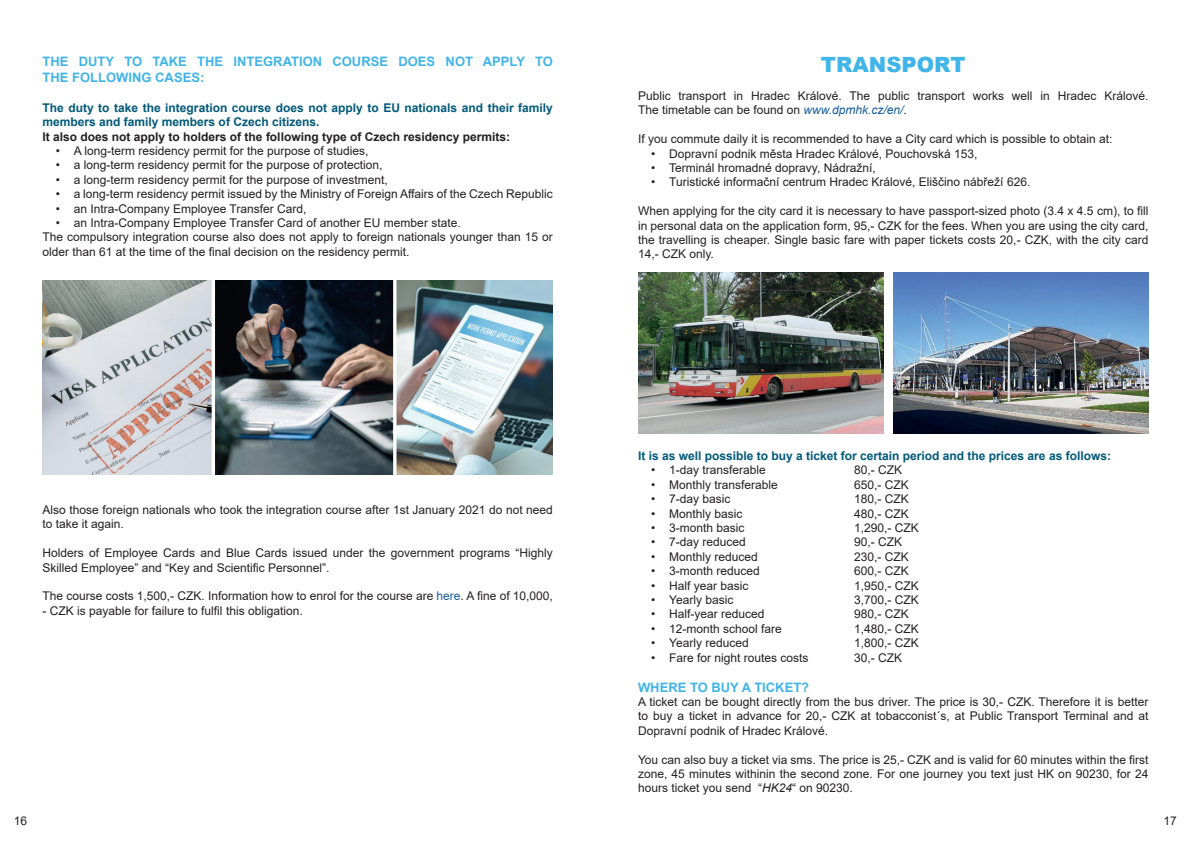
<style>
.page{position:relative;width:1191px;height:842px;background:#fff}
.page>*{position:absolute;margin:0;border:0;box-sizing:border-box;transform-origin:0 0}
.t1{font:900 21px "Arial";color:#40b5e7}
.t2{font:700 13px/15.6px "Arial";color:#41b4e7}
.t3{font:12px/14.4px "Arial";color:#231f20}
.t4{font:700 12px/14.4px "Arial";color:#015979}
.t5{font:700 12px "Arial";color:#231f20}
.s1{color:#175d9e}
.s2{font-style:italic;color:#175d9e}
.s3{font-style:italic}
</style>
<div class="page">
<img style="left:638px;top:273px;width:245px;height:161px">
<img style="left:893px;top:273px;width:255px;height:161px">
<img style="left:43px;top:280px;width:510px;height:194px">
<p class="t2" style="left:43px;top:54px;width:512px">THE DUTY TO TAKE THE INTEGRATION COURSE DOES NOT APPLY TO<br>THE FOLLOWING CASES:</p>
<p class="t4" style="left:43px;top:100px;width:512px">The duty to take the integration course does not apply to EU nationals and their family members and family members of Czech citizens.</p>
<p class="t5" style="left:43px;top:128px;width:469px">It also does not apply to holders of the following type of Czech residency permits:</p>
<p class="t3" style="left:56px;top:143px;width:314px">• A long-term residency permit for the purpose of studies,</p>
<p class="t3" style="left:56px;top:158px;width:328px">• a long-term residency permit for the purpose of protection,</p>
<p class="t3" style="left:56px;top:172px;width:334px">• a long-term residency permit for the purpose of investment,</p>
<p class="t3" style="left:56px;top:187px;width:499px">• a long-term residency permit issued by the Ministry of Foreign Affairs of the Czech Republic</p>
<p class="t3" style="left:56px;top:201px;width:252px">• an Intra-Company Employee Transfer Card,</p>
<p class="t3" style="left:43px;top:215px;width:512px;text-indent:13px">• an Intra-Company Employee Transfer Card of another EU member state.<br>The compulsory integration course also does not apply to foreign nationals younger than 15 or older than 61 at the time of the final decision on the residency permit.</p>
<p class="t3" style="left:43px;top:503px;width:512px">Also those foreign nationals who took the integration course after 1st January 2021 do not need to take it again.</p>
<p class="t3" style="left:43px;top:546px;width:512px">Holders of Employee Cards and Blue Cards issued under the government programs “Highly<br>Skilled Employee” and “Key and Scientific Personnel”.</p>
<p class="t3" style="left:43px;top:589px;width:512px">The course costs 1,500,- CZK. Information how to enrol for the course are <span class="s1">here</span>. A fine of 10,000,</p>
<p class="t3" style="left:43px;top:603px;width:262px">- CZK is payable for failure to fulfil this obligation.</p>
<p class="t3" style="left:14px;top:813px;width:15px">16</p>
<h1 class="t1" style="left:821px;top:49px;width:146px">TRANSPORT</h1>
<p class="t3" style="left:638px;top:88px;width:512px">Public transport in Hradec Králové. The public transport works well in Hradec Králové.<br>The timetable can be found on <span class="s2">www.dpmhk.cz/en/</span>.</p>
<p class="t3" style="left:638px;top:132px;width:476px">If you commute daily it is recommended to have a City card which is possible to obtain at:</p>
<p class="t3" style="left:651px;top:146px;width:328px">• Dopravní podnik města Hradec Králové, Pouchovská 153,</p>
<p class="t3" style="left:651px;top:160px;width:226px">• Terminál hromadné dopravy, Nádražní,</p>
<p class="t3" style="left:651px;top:175px;width:381px">• Turistické informační centrum Hradec Králové, Eliščino nábřeží 626.</p>
<p class="t3" style="left:638px;top:204px;width:512px;text-align:justify">When applying for the city card it is necessary to have passport-sized photo (3.4 x 4.5 cm), to fill in personal data on the application form, 95,- CZK for the fees. When you are using the city card, the travelling is cheaper. Single basic fare with paper tickets costs 20,- CZK, with the city card 14,- CZK only.</p>
<p class="t4" style="left:638px;top:449px;width:474px">It is as well possible to buy a ticket for certain period and the prices are as follows:</p>
<p class="t3" style="left:651px;top:463px;width:116px">• 1-day transferable</p>
<p class="t3" style="left:854px;top:463px;width:50px">80,- CZK</p>
<p class="t3" style="left:651px;top:477px;width:128px">• Monthly transferable</p>
<p class="t3" style="left:854px;top:477px;width:56px">650,- CZK</p>
<p class="t3" style="left:651px;top:492px;width:81px">• 7-day basic</p>
<p class="t3" style="left:854px;top:492px;width:56px">180,- CZK</p>
<p class="t3" style="left:651px;top:506px;width:93px">• Monthly basic</p>
<p class="t3" style="left:854px;top:506px;width:56px">480,- CZK</p>
<p class="t3" style="left:651px;top:520px;width:95px">• 3-month basic</p>
<p class="t3" style="left:854px;top:520px;width:66px">1,290,- CZK</p>
<p class="t3" style="left:651px;top:535px;width:96px">• 7-day reduced</p>
<p class="t3" style="left:854px;top:535px;width:50px">90,- CZK</p>
<p class="t3" style="left:651px;top:549px;width:108px">• Monthly reduced</p>
<p class="t3" style="left:854px;top:549px;width:56px">230,- CZK</p>
<p class="t3" style="left:651px;top:564px;width:110px">• 3-month reduced</p>
<p class="t3" style="left:854px;top:564px;width:56px">600,- CZK</p>
<p class="t3" style="left:651px;top:578px;width:99px">• Half year basic</p>
<p class="t3" style="left:854px;top:578px;width:66px">1,950,- CZK</p>
<p class="t3" style="left:651px;top:592px;width:84px">• Yearly basic</p>
<p class="t3" style="left:854px;top:592px;width:66px">3,700,- CZK</p>
<p class="t3" style="left:651px;top:607px;width:115px">• Half-year reduced</p>
<p class="t3" style="left:854px;top:607px;width:56px">980,- CZK</p>
<p class="t3" style="left:651px;top:621px;width:132px">• 12-month school fare</p>
<p class="t3" style="left:854px;top:621px;width:66px">1,480,- CZK</p>
<p class="t3" style="left:651px;top:636px;width:99px">• Yearly reduced</p>
<p class="t3" style="left:854px;top:636px;width:66px">1,800,- CZK</p>
<p class="t3" style="left:651px;top:650px;width:159px">• Fare for night routes costs</p>
<p class="t3" style="left:854px;top:650px;width:50px">30,- CZK</p>
<p class="t2" style="left:638px;top:679px;width:173px">WHERE TO BUY A TICKET?</p>
<p class="t3" style="left:638px;top:694px;width:512px;text-align:justify">A ticket can be bought directly from the bus driver. The price is 30,- CZK. Therefore it is better to buy a ticket in advance for 20,- CZK at tobacconist´s, at Public Transport Terminal and at Dopravní podnik of Hradec Králové.</p>
<p class="t3" style="left:638px;top:752px;width:512px;text-align:justify">You can also buy a ticket via sms. The price is 25,- CZK and is valid for 60 minutes within the first zone, 45 minutes withinin the second zone. For one journey you text just HK on 90230, for 24 hours ticket you send “<span class="s3">HK24</span>“ on 90230.</p>
<p class="t3" style="left:1163px;top:813px;width:15px">17</p>
</div>
